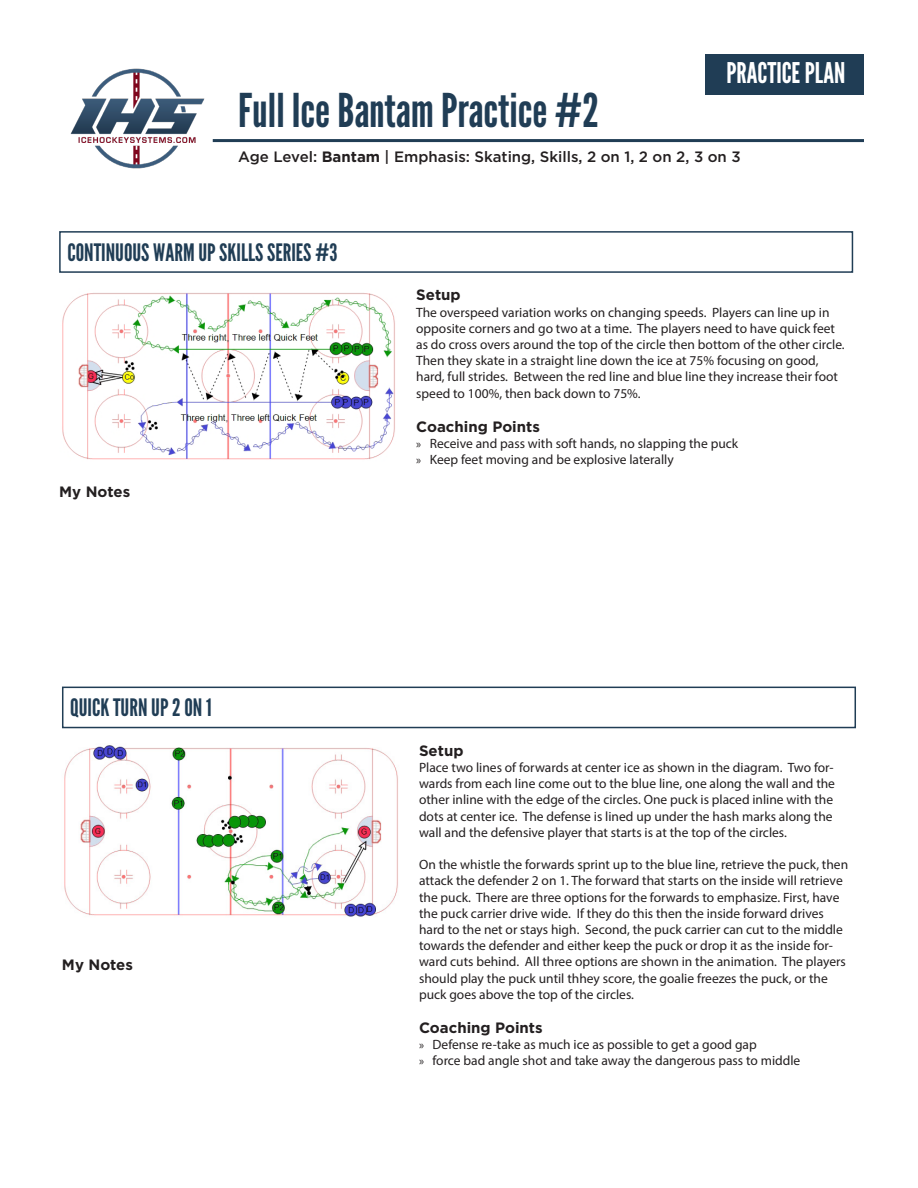
<style>
.page{position:relative;width:918px;height:1188px;background:#fff}
.page>*{position:absolute;margin:0;border:0;box-sizing:border-box;transform-origin:0 0}
.t1{font:46.5px "League Gothic";color:#203d55}
.t2{font:28.5px "League Gothic";color:#fff}
.t3{font:24px "League Gothic";color:#203d55}
.t4{font:500 15px "Gotham";color:#231f20}
.t5{font:700 15px "Gotham";color:#231f20}
.t6{font:13.5px/16.2px "Myriad Pro";color:#231f20}
.s1{font-weight:700}
.s2{font-size:12px}
</style>
<div class="page">
<hr style="left:213px;top:139px;width:651px;height:3px;background:#203d55">
<div style="left:705px;top:54px;width:159px;height:40px;background:#203d55"></div>
<div style="left:59px;top:231px;width:794px;height:42px;border:2px solid #203d55"></div>
<div style="left:62px;top:687px;width:794px;height:41px;border:2px solid #203d55"></div>
<img style="left:62px;top:293px;width:333px;height:167px">
<img style="left:64px;top:745px;width:334px;height:172px">
<img style="left:70px;top:68px;width:150px;height:101px">
<h1 class="t1" style="left:238px;top:83px;width:362px">Full Ice Bantam Practice #2</h1>
<h2 class="t2" style="left:727px;top:56px;width:120px">PRACTICE PLAN</h2>
<p class="t4" style="left:238px;top:147px;width:504px">Age Level: <span class="s1">Bantam</span> | Emphasis: Skating, Skills, 2 on 1, 2 on 2, 3 on 3</p>
<h3 class="t3" style="left:67px;top:238px;width:272px">CONTINUOUS WARM UP SKILLS SERIES #3</h3>
<p class="t5" style="left:59px;top:482px;width:73px">My Notes</p>
<p class="t5" style="left:416px;top:285px;width:46px">Setup</p>
<p class="t6" style="left:416px;top:304px;width:430px">The overspeed variation works on changing speeds. Players can line up in opposite corners and go two at a time. The players need to have quick feet as do cross overs around the top of the circle then bottom of the other circle.<br>Then they skate in a straight line down the ice at 75% focusing on good, hard, full strides. Between the red line and blue line they increase their foot speed to 100%, then back down to 75%.</p>
<p class="t5" style="left:416px;top:417px;width:125px">Coaching Points</p>
<p class="t6" style="left:416px;top:435px;width:324px"><span class="s2">»</span> Receive and pass with soft hands, no slapping the puck <span class="s2">»</span> Keep feet moving and be explosive laterally</p>
<h3 class="t3" style="left:70px;top:693px;width:143px">QUICK TURN UP 2 ON 1</h3>
<p class="t5" style="left:62px;top:955px;width:73px">My Notes</p>
<p class="t5" style="left:419px;top:741px;width:46px">Setup</p>
<p class="t6" style="left:419px;top:759px;width:418px">Place two lines of forwards at center ice as shown in the diagram. Two for&shy;wards from each line come out to the blue line, one along the wall and the other inline with the edge of the circles. One puck is placed inline with the dots at center ice. The defense is lined up under the hash marks along the wall and the defensive player that starts is at the top of the circles.</p>
<p class="t6" style="left:419px;top:856px;width:431px">On the whistle the forwards sprint up to the blue line, retrieve the puck, then attack the defender 2 on 1. The forward that starts on the inside will retrieve the puck. There are three options for the forwards to emphasize. First, have the puck carrier drive wide. If they do this then the inside forward drives hard to the net or stays high. Second, the puck carrier can cut to the middle towards the defender and either keep the puck or drop it as the inside for&shy;ward cuts behind. All three options are shown in the animation. The players should play the puck until thhey score, the goalie freezes the puck, or the puck goes above the top of the circles.</p>
<p class="t5" style="left:419px;top:1018px;width:125px">Coaching Points</p>
<p class="t6" style="left:419px;top:1036px;width:383px"><span class="s2">»</span> Defense re-take as much ice as possible to get a good gap<br><span class="s2">»</span> force bad angle shot and take away the dangerous pass to middle</p>
</div>
